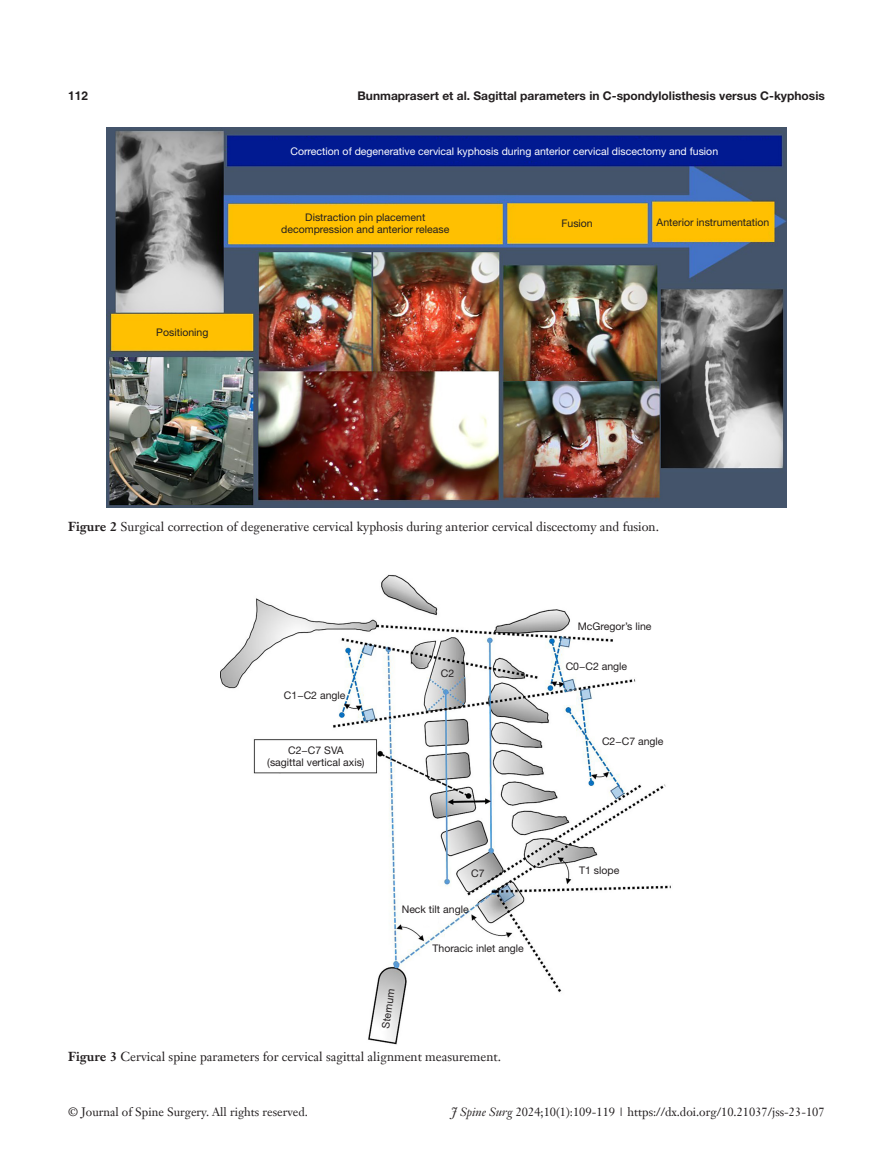
<style>
.page{position:relative;width:893px;height:1170px;background:#fff}
.page>*{position:absolute;margin:0;border:0;box-sizing:border-box;transform-origin:0 0}
.t1{font:12.75px "Janson Text LT";color:#231f20}
.t2{font:12px "Janson Text LT";color:#231f20}
.t3{font:700 12px "Helvetica Neue LT Pro";color:#231f20}
.t4{font:700 12px "Helvetica";color:#231f20}
.t5{font:10.5px/12px "Helvetica Neue LT Pro";color:#231f20;text-align:center}
.t6{font:10.5px "Helvetica Neue LT Pro";color:#fff}
.s1{font-weight:700}
.s2{font-style:italic}
</style>
<div class="page">
<img style="left:106px;top:128px;width:681px;height:379px">
<img style="left:221px;top:574px;width:450px;height:470px">
<p class="t4" style="left:68px;top:88px;width:22px">112</p>
<p class="t3" style="left:357px;top:88px;width:469px">Bunmaprasert et al. Sagittal parameters in C-spondylolisthesis versus C-kyphosis</p>
<p class="t6" style="left:290px;top:145px;width:429px">Correction of degenerative cervical kyphosis during anterior cervical discectomy and fusion</p>
<p class="t5" style="left:156px;top:326px;width:54px">Positioning</p>
<p class="t5" style="left:281px;top:211px;width:170px">Distraction pin placement decompression and anterior release</p>
<p class="t5" style="left:561px;top:217px;width:33px">Fusion</p>
<p class="t5" style="left:657px;top:216px;width:114px">Anterior instrumentation</p>
<p class="t1" style="left:68px;top:519px;width:592px"><span class="s1">Figure 2</span> Surgical correction of degenerative cervical kyphosis during anterior cervical discectomy and fusion.</p>
<p class="t5" style="left:284px;top:688px;width:63px">C1−C2 angle</p>
<p class="t5" style="left:288px;top:744px;width:57px">C2−C7 SVA</p>
<p class="t5" style="left:267px;top:755px;width:99px">(sagittal vertical axis)</p>
<p class="t5" style="left:441px;top:667px;width:15px">C2</p>
<p class="t5" style="left:471px;top:867px;width:15px">C7</p>
<p class="t5" style="left:402px;top:903px;width:68px">Neck tilt angle</p>
<p class="t5" style="left:379px;top:1027px;width:42px;rotate:-82deg">Sternum</p>
<p class="t5" style="left:433px;top:942px;width:93px">Thoracic inlet angle</p>
<p class="t1" style="left:68px;top:1048px;width:434px"><span class="s1">Figure 3</span> Cervical spine parameters for cervical sagittal alignment measurement.</p>
<p class="t5" style="left:578px;top:620px;width:75px">McGregor’s line</p>
<p class="t5" style="left:566px;top:660px;width:63px">C0−C2 angle</p>
<p class="t5" style="left:602px;top:734px;width:63px">C2−C7 angle</p>
<p class="t5" style="left:579px;top:863px;width:42px">T1 slope</p>
<p class="t2" style="left:68px;top:1104px;width:241px">© Journal of Spine Surgery. All rights reserved.</p>
<p class="t2" style="left:451px;top:1104px;width:375px"><span class="s2">J Spine Surg</span> 2024;10(1):109-119 | https://dx.doi.org/10.21037/jss-23-107</p>
</div>
